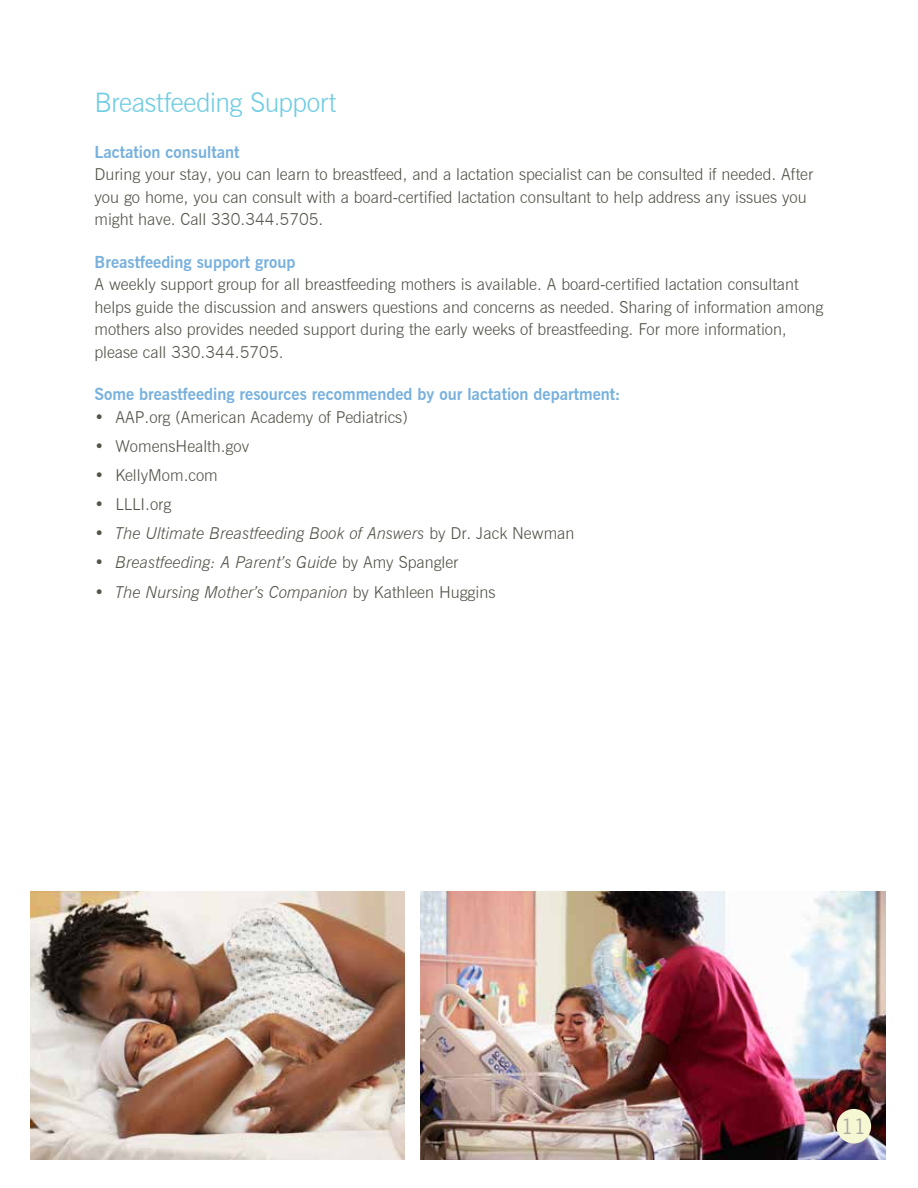
<style>
.page{position:relative;width:918px;height:1188px;background:#fff}
.page>*{position:absolute;margin:0;border:0;box-sizing:border-box;transform-origin:0 0}
.t1{font:300 26.85px "News Gothic BT";letter-spacing:-.015em;color:#70cde3}
.t2{font:21px "News Gothic BT";color:#a6a79f}
.t3{font:300 16.5px/22.4px "News Gothic BT";color:#54534a}
.t4{font:italic 300 16.5px "News Gothic BT";color:#54534a}
.t5{font:700 16.5px "News Gothic BT";color:#78b1de}
.s1{font-style:normal}
</style>
<div class="page">
<img style="left:421px;top:891px;width:465px;height:268px">
<div style="left:837px;top:1109px;width:34px;height:34px;background:#f5f6d2;border-radius:50%"></div>
<img style="left:31px;top:891px;width:373px;height:268px">
<h1 class="t1" style="left:94px;top:86px;width:243px">Breastfeeding Support</h1>
<p class="t5" style="left:94px;top:142px;width:146px">Lactation consultant</p>
<p class="t3" style="left:94px;top:163px;width:720px">During your stay, you can learn to breastfeed, and a lactation specialist can be consulted if needed. After you go home, you can consult with a board-certified lactation consultant to help address any issues you might have. Call 330.344.5705.</p>
<p class="t5" style="left:94px;top:252px;width:202px">Breastfeeding support group</p>
<p class="t3" style="left:94px;top:273px;width:730px">A weekly support group for all breastfeeding mothers is available. A board-certified lactation consultant helps guide the discussion and answers questions and concerns as needed. Sharing of information among mothers also provides needed support during the early weeks of breastfeeding. For more information, please call 330.344.5705.</p>
<p class="t5" style="left:94px;top:384px;width:528px">Some breastfeeding resources recommended by our lactation department:</p>
<p class="t3" style="left:94px;top:406px;width:315px">• AAP.org (American Academy of Pediatrics)</p>
<p class="t3" style="left:94px;top:435px;width:156px">• WomensHealth.gov</p>
<p class="t3" style="left:94px;top:464px;width:125px">• KellyMom.com</p>
<p class="t3" style="left:94px;top:493px;width:78px">• LLLI.org</p>
<p class="t4" style="left:94px;top:523px;width:481px"><span class="s1">•</span> The Ultimate Breastfeeding Book of Answers <span class="s1">by Dr. Jack Newman</span></p>
<p class="t4" style="left:94px;top:553px;width:365px"><span class="s1">•</span> Breastfeeding: A Parent’s Guide <span class="s1">by Amy Spangler</span></p>
<p class="t4" style="left:94px;top:582px;width:403px"><span class="s1">•</span> The Nursing Mother’s Companion <span class="s1">by Kathleen Huggins</span></p>
<p class="t2" style="left:841px;top:1114px;width:27px">11</p>
</div>
